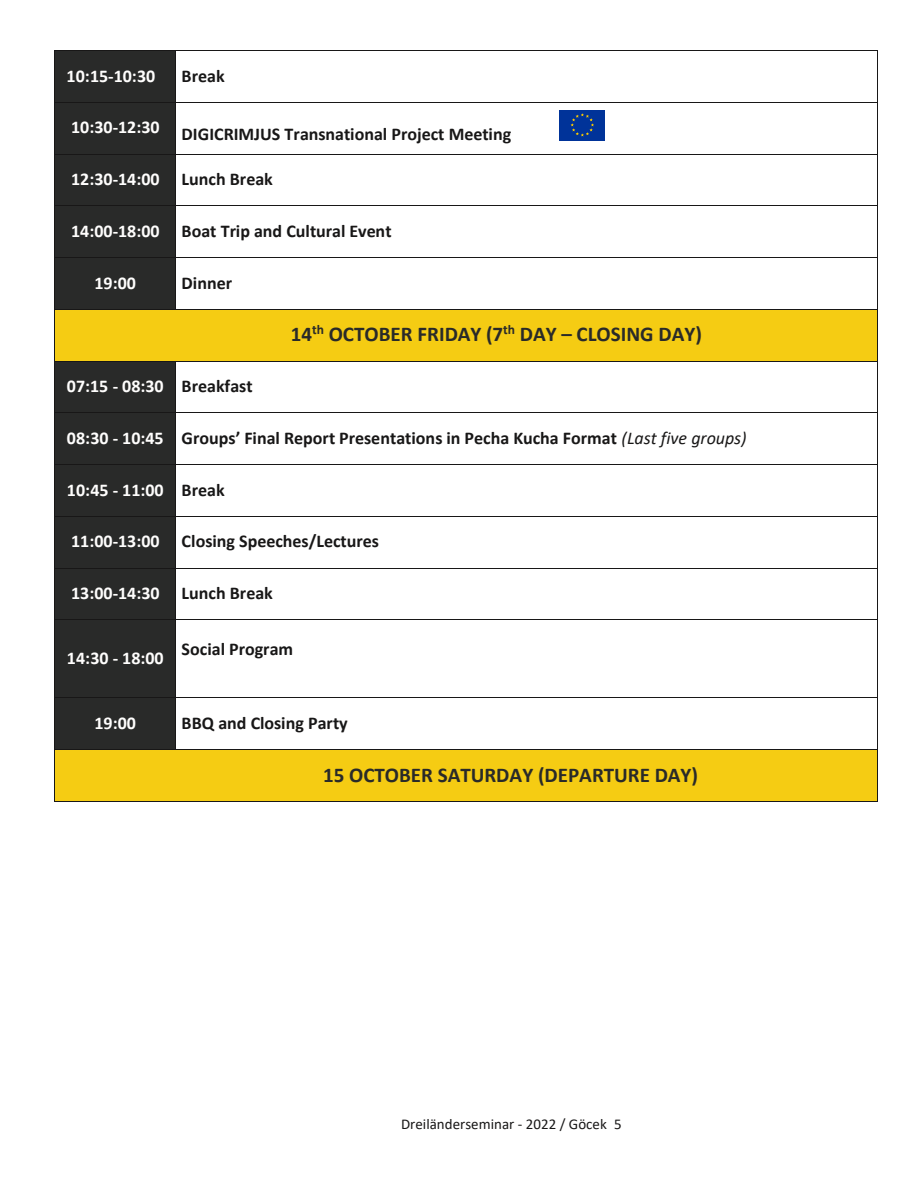
<style>
.page{position:relative;width:918px;height:1188px;background:#fff}
.page>*{position:absolute;margin:0;border:0;box-sizing:border-box;transform-origin:0 0}
.t1{font:700 21px "Calibri";color:#292a29}
.t2{font:700 18px "Calibri";color:#181717}
.t3{font:700 18px "Calibri";color:#fffefd}
.t4{font:15px "Calibri";color:#181717}
.s1{color:#181717}
.s2{color:#fffefd}
.s3{font-weight:400;font-style:italic}
</style>
<div class="page">
<div style="left:55px;top:51px;width:120px;height:51px;background:#292a29"></div>
<hr style="left:55px;top:50px;width:120px;height:1px;background:#181717">
<hr style="left:176px;top:50px;width:701px;height:1px;background:#181717">
<hr style="left:54px;top:51px;width:1px;height:51px;background:#181717">
<hr style="left:175px;top:51px;width:1px;height:51px;background:#181717">
<hr style="left:877px;top:51px;width:1px;height:51px;background:#181717">
<div style="left:55px;top:103px;width:120px;height:51px;background:#292a29"></div>
<hr style="left:55px;top:102px;width:120px;height:1px;background:#181717">
<hr style="left:176px;top:102px;width:701px;height:1px;background:#181717">
<hr style="left:54px;top:103px;width:1px;height:51px;background:#181717">
<hr style="left:175px;top:103px;width:1px;height:51px;background:#181717">
<hr style="left:877px;top:103px;width:1px;height:51px;background:#181717">
<div style="left:55px;top:155px;width:120px;height:51px;background:#292a29"></div>
<hr style="left:55px;top:154px;width:120px;height:1px;background:#181717">
<hr style="left:176px;top:154px;width:701px;height:1px;background:#181717">
<hr style="left:54px;top:155px;width:1px;height:51px;background:#181717">
<hr style="left:175px;top:155px;width:1px;height:51px;background:#181717">
<hr style="left:877px;top:155px;width:1px;height:51px;background:#181717">
<div style="left:55px;top:206px;width:120px;height:51px;background:#292a29"></div>
<hr style="left:55px;top:206px;width:120px;height:1px;background:#181717">
<hr style="left:176px;top:206px;width:701px;height:1px;background:#181717">
<hr style="left:54px;top:206px;width:1px;height:51px;background:#181717">
<hr style="left:175px;top:206px;width:1px;height:51px;background:#181717">
<hr style="left:877px;top:206px;width:1px;height:51px;background:#181717">
<div style="left:55px;top:258px;width:120px;height:51px;background:#292a29"></div>
<hr style="left:55px;top:257px;width:120px;height:1px;background:#181717">
<hr style="left:176px;top:257px;width:701px;height:1px;background:#181717">
<hr style="left:54px;top:258px;width:1px;height:51px;background:#181717">
<hr style="left:175px;top:258px;width:1px;height:51px;background:#181717">
<hr style="left:877px;top:258px;width:1px;height:51px;background:#181717">
<div style="left:55px;top:310px;width:121px;height:51px;background:#f5cc13"></div>
<div style="left:176px;top:310px;width:701px;height:51px;background:#f5cc13"></div>
<hr style="left:55px;top:309px;width:120px;height:1px;background:#181717">
<hr style="left:177px;top:309px;width:700px;height:1px;background:#181717">
<hr style="left:54px;top:310px;width:1px;height:51px;background:#181717">
<hr style="left:877px;top:310px;width:1px;height:51px;background:#181717">
<div style="left:55px;top:362px;width:120px;height:51px;background:#292a29"></div>
<hr style="left:55px;top:361px;width:120px;height:1px;background:#181717">
<hr style="left:177px;top:361px;width:700px;height:1px;background:#181717">
<hr style="left:54px;top:362px;width:1px;height:51px;background:#181717">
<hr style="left:175px;top:362px;width:1px;height:51px;background:#181717">
<hr style="left:877px;top:362px;width:1px;height:51px;background:#181717">
<div style="left:55px;top:413px;width:120px;height:51px;background:#292a29"></div>
<hr style="left:55px;top:413px;width:120px;height:1px;background:#181717">
<hr style="left:176px;top:413px;width:701px;height:1px;background:#181717">
<hr style="left:54px;top:413px;width:1px;height:51px;background:#181717">
<hr style="left:175px;top:413px;width:1px;height:51px;background:#181717">
<hr style="left:877px;top:413px;width:1px;height:51px;background:#181717">
<div style="left:55px;top:465px;width:120px;height:51px;background:#292a29"></div>
<hr style="left:55px;top:464px;width:120px;height:1px;background:#181717">
<hr style="left:176px;top:464px;width:701px;height:1px;background:#181717">
<hr style="left:54px;top:465px;width:1px;height:51px;background:#181717">
<hr style="left:175px;top:465px;width:1px;height:51px;background:#181717">
<hr style="left:877px;top:465px;width:1px;height:51px;background:#181717">
<div style="left:55px;top:517px;width:120px;height:51px;background:#292a29"></div>
<hr style="left:55px;top:516px;width:120px;height:1px;background:#181717">
<hr style="left:176px;top:516px;width:701px;height:1px;background:#181717">
<hr style="left:54px;top:517px;width:1px;height:51px;background:#181717">
<hr style="left:175px;top:517px;width:1px;height:51px;background:#181717">
<hr style="left:877px;top:517px;width:1px;height:51px;background:#181717">
<div style="left:55px;top:569px;width:120px;height:51px;background:#292a29"></div>
<hr style="left:55px;top:568px;width:120px;height:1px;background:#181717">
<hr style="left:176px;top:568px;width:701px;height:1px;background:#181717">
<hr style="left:54px;top:569px;width:1px;height:51px;background:#181717">
<hr style="left:175px;top:569px;width:1px;height:51px;background:#181717">
<hr style="left:877px;top:569px;width:1px;height:51px;background:#181717">
<div style="left:55px;top:620px;width:120px;height:78px;background:#292a29"></div>
<hr style="left:55px;top:620px;width:120px;height:1px;background:#181717">
<hr style="left:176px;top:620px;width:701px;height:1px;background:#181717">
<hr style="left:54px;top:620px;width:1px;height:78px;background:#181717">
<hr style="left:175px;top:620px;width:1px;height:78px;background:#181717">
<hr style="left:877px;top:620px;width:1px;height:78px;background:#181717">
<div style="left:55px;top:698px;width:120px;height:51px;background:#292a29"></div>
<hr style="left:55px;top:698px;width:120px;height:1px;background:#181717">
<hr style="left:176px;top:698px;width:701px;height:1px;background:#181717">
<hr style="left:54px;top:698px;width:1px;height:51px;background:#181717">
<hr style="left:175px;top:698px;width:1px;height:51px;background:#181717">
<hr style="left:877px;top:698px;width:1px;height:51px;background:#181717">
<div style="left:55px;top:750px;width:121px;height:51px;background:#f5cc13"></div>
<div style="left:176px;top:750px;width:701px;height:51px;background:#f5cc13"></div>
<hr style="left:55px;top:749px;width:120px;height:1px;background:#181717">
<hr style="left:177px;top:749px;width:700px;height:1px;background:#181717">
<hr style="left:54px;top:750px;width:1px;height:51px;background:#181717">
<hr style="left:55px;top:801px;width:121px;height:1px;background:#181717">
<hr style="left:175px;top:801px;width:702px;height:1px;background:#181717">
<hr style="left:877px;top:750px;width:1px;height:51px;background:#181717">
<div style="left:560px;top:110px;width:45px;height:30px;background:#039"></div>
<svg style="left:571px;top:113px;width:23px;height:23px"></svg>
<p class="t3" style="left:67px;top:68px;width:90px">10:15-10:30</p>
<p class="t2" style="left:182px;top:68px;width:45px">Break</p>
<p class="t2" style="left:71px;top:126px;width:442px"><sup>10:30-12:30</sup> DIGICRIMJUS Transnational Project Meeting</p>
<p class="t3" style="left:71px;top:172px;width:203px">12:30-14:00 <span class="s1">Lunch Break</span></p>
<p class="t2" style="left:71px;top:223px;width:322px"><span class="s2">14:00-18:00</span> Boat Trip and Cultural Event</p>
<p class="t3" style="left:95px;top:275px;width:43px">19:00</p>
<p class="t2" style="left:182px;top:275px;width:52px">Dinner</p>
<p class="t1" style="left:291px;top:326px;width:413px">14<sup>th</sup> OCTOBER FRIDAY (7<sup>th</sup> DAY – CLOSING DAY)</p>
<p class="t3" style="left:67px;top:379px;width:187px">07:15 - 08:30 <span class="s1">Breakfast</span></p>
<p class="t2" style="left:67px;top:430px;width:681px"><span class="s2">08:30 - 10:45</span> Groups’ Final Report Presentations in Pecha Kucha Format <span class="s3">(Last five groups)</span></p>
<p class="t3" style="left:67px;top:482px;width:159px">10:45 - 11:00 <span class="s1">Break</span></p>
<p class="t2" style="left:71px;top:534px;width:310px"><span class="s2">11:00-13:00</span> Closing Speeches/Lectures</p>
<p class="t3" style="left:71px;top:586px;width:203px">13:00-14:30 <span class="s1">Lunch Break</span></p>
<p class="t3" style="left:67px;top:651px;width:98px">14:30 - 18:00</p>
<p class="t2" style="left:182px;top:641px;width:113px">Social Program</p>
<p class="t3" style="left:95px;top:715px;width:43px">19:00</p>
<p class="t2" style="left:182px;top:715px;width:168px">BBQ and Closing Party</p>
<p class="t1" style="left:323px;top:766px;width:376px">15 OCTOBER SATURDAY (DEPARTURE DAY)</p>
<p class="t4" style="left:401px;top:1117px;width:222px">Dreiländerseminar - 2022 / Göcek 5</p>
</div>
